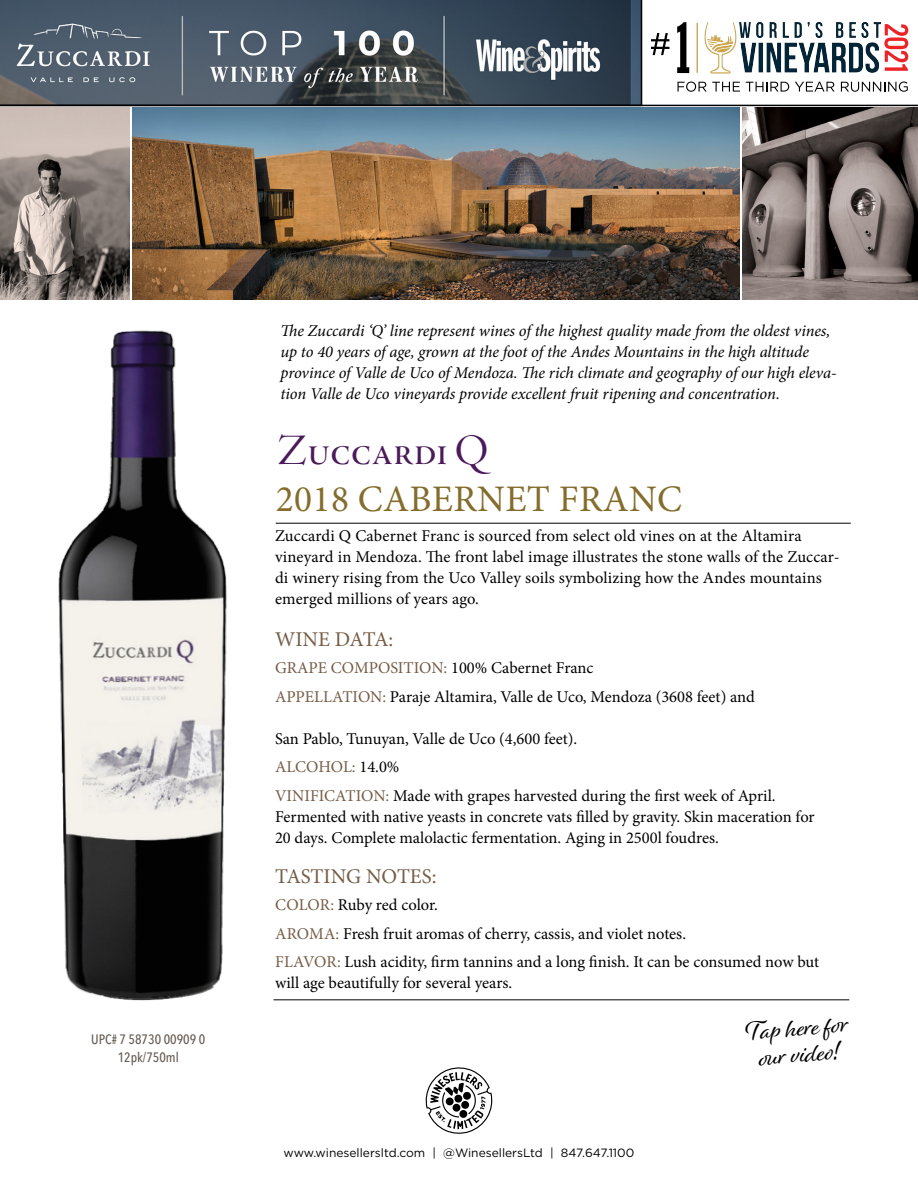
<style>
.page{position:relative;width:918px;height:1188px;background:#fff}
.page>*{position:absolute;margin:0;border:0;box-sizing:border-box;transform-origin:0 0}
.t1{font:45px "Adobe Jenson Pro Disp";color:#4a1a5b}
.t2{font:37.5px "Minion Pro";letter-spacing:.01em;color:#846d2c}
.t3{font:26.4px/26.4px "Alisha";color:#000;text-align:center}
.t4{font:21px "Minion Pro";letter-spacing:-.005em;color:#755d46}
.t5{font:16.5px/28.5px "Minion Pro";color:#000}
.t6{font:italic 16.5px/21px "Minion Pro";letter-spacing:-.01em;color:#000}
.t7{font:500 13.5px/18px "Avenir Next Condensed";color:#645a52;text-align:center}
.t8{font:12px "Gotham";color:#000}
.s1{color:#755d46}
</style>
<div class="page">
<hr style="left:274px;top:1000px;width:575px;height:1px;background:#000">
<img style="left:58px;top:330px;width:224px;height:671px">
<hr style="left:276px;top:523px;width:575px;height:1px;background:#000">
<svg style="left:0;top:0;width:918px;height:106px"></svg>
<img style="left:0;top:108px;width:130px;height:192px">
<img style="left:742px;top:108px;width:176px;height:192px">
<img style="left:132px;top:108px;width:608px;height:192px">
<svg style="left:884px;top:24px;width:24px;height:47px"></svg>
<img style="left:702px;top:20px;width:179px;height:54px">
<svg style="left:678px;top:82px;width:62px;height:10px"></svg>
<svg style="left:746px;top:82px;width:43px;height:10px"></svg>
<svg style="left:795px;top:82px;width:40px;height:10px"></svg>
<svg style="left:841px;top:82px;width:67px;height:10px"></svg>
<hr style="left:697px;top:23px;width:1px;height:50px;background:#c19748">
<svg style="left:651px;top:33px;width:18px;height:22px"></svg>
<svg style="left:677px;top:22px;width:12px;height:51px"></svg>
<svg style="left:426px;top:1067px;width:66px;height:67px"></svg>
<img style="left:426px;top:1067px;width:19px;height:14px">
<p class="t7" style="left:91px;top:1030px;width:116px">UPC# 7 58730 00909 0<br>12pk/750ml</p>
<p class="t6" style="left:280px;top:320px;width:558px">The Zuccardi ‘Q’ line represent wines of the highest quality made from the oldest vines, up to 40 years of age, grown at the foot of the Andes Mountains in the high altitude province of Valle de Uco of Mendoza. The rich climate and geography of our high eleva&shy;tion Valle de Uco vineyards provide excellent fruit ripening and concentration.</p>
<h1 class="t1" style="left:277px;top:425px;width:212px">Zuccardi Q</h1>
<h2 class="t2" style="left:276px;top:474px;width:408px">2018 CABERNET FRANC</h2>
<p class="t5" style="left:275px;top:526px;width:566px;line-height:21px">Zuccardi Q Cabernet Franc is sourced from select old vines on at the Altamira vineyard in Mendoza. The front label image illustrates the stone walls of the Zuccar&shy;di winery rising from the Uco Valley soils symbolizing how the Andes mountains emerged millions of years ago.</p>
<p class="t4" style="left:275px;top:625px;width:120px">WINE DATA:</p>
<p class="t5" style="left:275px;top:654px;width:481px"><span class="s1">GRAPE COMPOSITION:</span> 100% Cabernet Franc<br><span class="s1">APPELLATION:</span> Paraje Altamira, Valle de Uco, Mendoza (3608 feet) and</p>
<p class="t5" style="left:275px;top:724px;width:502px">San Pablo, Tunuyan, Valle de Uco (4,600 feet).<br><span class="s1">ALCOHOL:</span> 14.0%<br><span class="s1">VINIFICATION:</span> Made with grapes harvested during the first week of April.</p>
<p class="t5" style="left:275px;top:806px;width:541px;line-height:21px">Fermented with native yeasts in concrete vats filled by gravity. Skin maceration for<br>20 days. Complete malolactic fermentation. Aging in 2500l foudres.</p>
<p class="t4" style="left:275px;top:862px;width:163px">TASTING NOTES:</p>
<p class="t5" style="left:275px;top:891px;width:546px"><span class="s1">COLOR:</span> Ruby red color.<br><span class="s1">AROMA:</span> Fresh fruit aromas of cherry, cassis, and violet notes.<br><span class="s1">FLAVOR:</span> Lush acidity, firm tannins and a long finish. It can be consumed now but</p>
<p class="t5" style="left:275px;top:969px;width:239px">will age beautifully for several years.</p>
<p class="t8" style="left:284px;top:1145px;width:352px">www.winesellersltd.com | @WinesellersLtd | 847.647.1100</p>
<h3 class="t3" style="left:745px;top:1018px;width:96px;rotate:-5deg">Tap here for ou r video!</h3>
</div>
